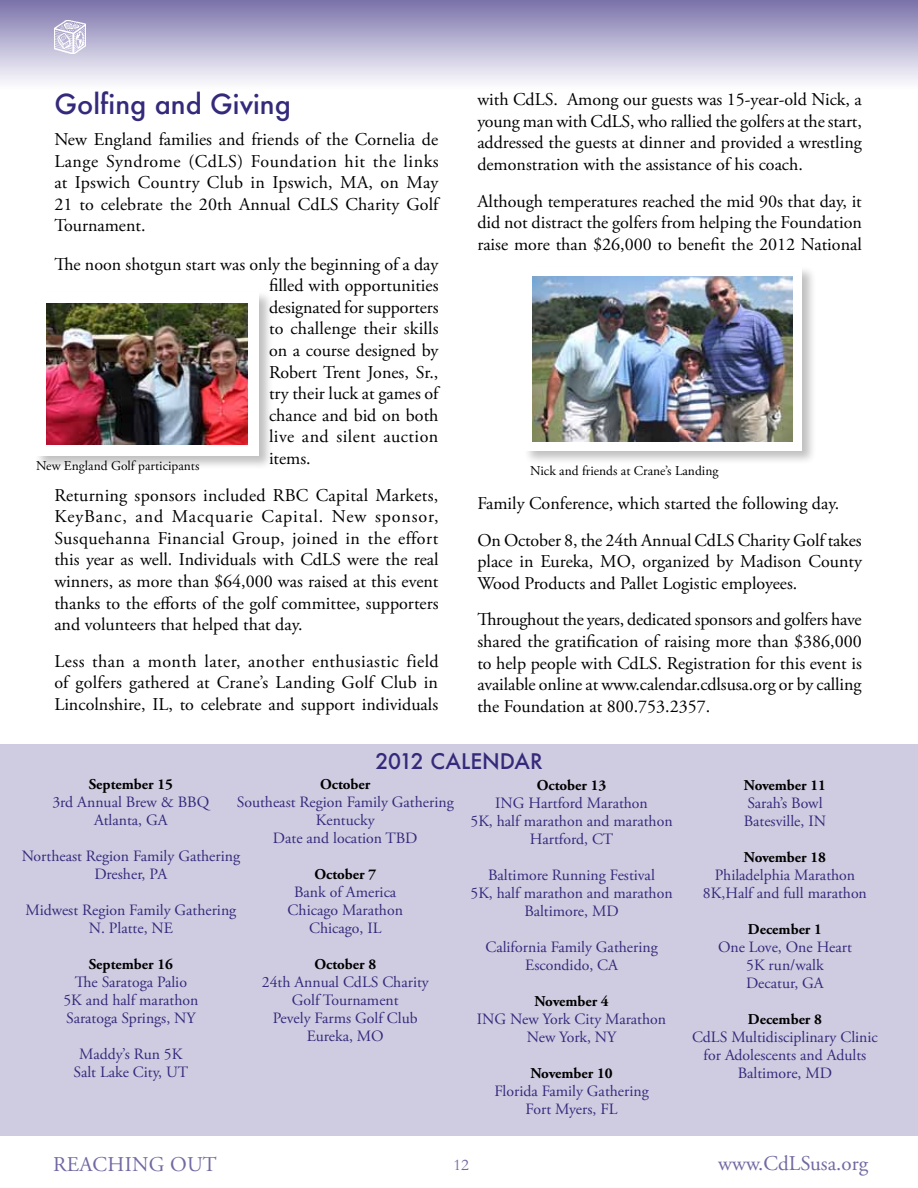
<style>
.page{position:relative;width:918px;height:1188px;background:#fff}
.page>*{position:absolute;margin:0;border:0;box-sizing:border-box;transform-origin:0 0}
.t1{font:500 27px "Futura";color:#342a7b}
.t2{font:21px "Adobe Garamond Pro";color:#7169a2}
.t3{font:500 21px "Futura";letter-spacing:-.04em;color:#342a7b}
.t4{font:18px/21.6px "Adobe Garamond Pro";color:#000;text-align:justify}
.t5{font:16.5px "Garamond";color:#7169a2}
.t6{font:15.75px/18px "Adobe Garamond Pro";color:#342a7b;text-align:center}
.t7{font:700 15px "Adobe Garamond Pro";color:#000}
.t8{font:13.5px "Adobe Garamond Pro";color:#000}
</style>
<div class="page">
<div style="left:0;top:0;width:918px;height:103px;background:linear-gradient(to bottom,#7d75ac,#fff)"></div>
<div style="left:35px;top:290px;width:238px;height:180px;background:#000;opacity:.25"></div>
<div style="left:36px;top:292px;width:223px;height:163px;background:#fff"></div>
<div style="left:523px;top:266px;width:294px;height:199px;background:#000;opacity:.25"></div>
<div style="left:525px;top:267px;width:277px;height:183px;background:#fff"></div>
<div style="left:0;top:745px;width:918px;height:391px;background:#cfcce1"></div>
<img style="left:46px;top:303px;width:201px;height:142px">
<img style="left:533px;top:276px;width:259px;height:165px">
<img style="left:54px;top:20px;width:32px;height:34px">
<h1 class="t1" style="left:54px;top:86px;width:238px">Golfing and Giving</h1>
<p class="t4" style="left:54px;top:129px;width:386px">New England families and friends of the Cornelia de Lange Syndrome (CdLS) Foundation hit the links at Ipswich Country Club in Ipswich, MA, on May 21 to celebrate the 20th Annual CdLS Charity Golf Tournament.</p>
<p class="t4" style="left:269px;top:254px;width:171px;text-indent:-215px">The noon shotgun start was only the beginning of a day filled with opportunities designated for supporters to challenge their skills on a course designed by Robert Trent Jones, Sr., try their luck at games of chance and bid on both live and silent auction items.</p>
<p class="t4" style="left:54px;top:485px;width:386px">Returning sponsors included RBC Capital Markets, KeyBanc, and Macquarie Capital. New sponsor, Susquehanna Financial Group, joined in the effort this year as well. Individuals with CdLS were the real winners, as more than $64,000 was raised at this event thanks to the efforts of the golf committee, supporters and volunteers that helped that day.</p>
<p class="t4" style="left:54px;top:651px;width:386px">Less than a month later, another enthusiastic field of golfers gathered at Crane’s Landing Golf Club in Lincolnshire, IL, to celebrate and support individuals</p>
<p class="t4" style="left:477px;top:89px;width:386px">with CdLS. Among our guests was 15-year-old Nick, a young man with CdLS, who rallied the golfers at the start, addressed the guests at dinner and provided a wrestling demonstration with the assistance of his coach.</p>
<p class="t4" style="left:477px;top:191px;width:386px">Although temperatures reached the mid 90s that day, it did not distract the golfers from helping the Foundation raise more than $26,000 to benefit the 2012 National</p>
<p class="t8" style="left:36px;top:457px;width:165px">New England Golf participants</p>
<p class="t8" style="left:530px;top:462px;width:190px">Nick and friends at Crane’s Landing</p>
<p class="t4" style="left:477px;top:486px;width:386px;line-height:36.6px">Family Conference, which started the following day.<br>On October 8, the 24th Annual CdLS Charity Golf takes</p>
<p class="t4" style="left:477px;top:551px;width:386px">place in Eureka, MO, organized by Madison County<br>Wood Products and Pallet Logistic employees.</p>
<p class="t4" style="left:477px;top:609px;width:386px">Throughout the years, dedicated sponsors and golfers have shared the gratification of raising more than $386,000 to help people with CdLS. Registration for this event is available online at www.calendar.cdlsusa.org or by calling the Foundation at 800.753.2357.</p>
<p class="t3" style="left:375px;top:747px;width:85px">2012 Calendar</p>
<p class="t7" style="left:89px;top:776px;width:86px">September 15</p>
<p class="t6" style="left:52px;top:794px;width:158px">3rd Annual Brew &amp; BBQ<br>Atlanta, GA</p>
<p class="t6" style="left:22px;top:848px;width:220px">Northeast Region Family Gathering<br>Dresher, PA</p>
<p class="t6" style="left:26px;top:902px;width:212px">Midwest Region Family Gathering<br>N. Platte, NE</p>
<p class="t7" style="left:89px;top:956px;width:86px">September 16</p>
<p class="t6" style="left:63px;top:974px;width:137px">The Saratoga Palio<br>5K and half marathon<br>Saratoga Springs, NY</p>
<p class="t6" style="left:73px;top:1046px;width:116px">Maddy’s Run 5K<br>Salt Lake City, UT</p>
<p class="t7" style="left:320px;top:776px;width:52px">October</p>
<p class="t6" style="left:237px;top:794px;width:218px">Southeast Region Family Gathering<br>Kentucky<br>Date and location TBD</p>
<p class="t7" style="left:314px;top:866px;width:63px">October 7</p>
<p class="t6" style="left:288px;top:884px;width:117px">Bank of America<br>Chicago Marathon<br>Chicago, IL</p>
<p class="t7" style="left:314px;top:956px;width:63px">October 8</p>
<p class="t6" style="left:262px;top:974px;width:169px">24th Annual CdLS Charity<br>Golf Tournament<br>Pevely Farms Golf Club<br>Eureka, MO</p>
<p class="t7" style="left:537px;top:776px;width:71px">October 13</p>
<p class="t6" style="left:470px;top:795px;width:204px">ING Hartford Marathon<br>5K, half marathon and marathon<br>Hartford, CT</p>
<p class="t6" style="left:470px;top:867px;width:204px">Baltimore Running Festival<br>5K, half marathon and marathon<br>Baltimore, MD</p>
<p class="t6" style="left:485px;top:939px;width:174px">California Family Gathering<br>Escondido, CA</p>
<p class="t7" style="left:534px;top:992px;width:76px">November 4</p>
<p class="t6" style="left:477px;top:1011px;width:191px">ING New York City Marathon<br>New York, NY</p>
<p class="t7" style="left:531px;top:1064px;width:84px">November 10</p>
<p class="t6" style="left:494px;top:1083px;width:156px">Florida Family Gathering<br>Fort Myers, FL</p>
<p class="t7" style="left:744px;top:776px;width:84px">November 11</p>
<p class="t6" style="left:744px;top:795px;width:84px;text-align:left">Sarah’s Bowl<br>Batesville, IN</p>
<p class="t7" style="left:744px;top:848px;width:84px">November 18</p>
<p class="t6" style="left:703px;top:867px;width:165px">Philadelphia Marathon<br>8K,Half and full marathon</p>
<p class="t7" style="left:748px;top:920px;width:75px">December 1</p>
<p class="t6" style="left:718px;top:939px;width:135px">One Love, One Heart<br>5K run/walk<br>Decatur, GA</p>
<p class="t7" style="left:748px;top:1010px;width:75px">December 8</p>
<p class="t6" style="left:692px;top:1029px;width:187px">CdLS Multidisciplinary Clinic for Adolescents and Adults<br>Baltimore, MD</p>
<p class="t2" style="left:53px;top:1151px;width:165px">Reaching Out</p>
<p class="t5" style="left:453px;top:1155px;width:17px">12</p>
<p class="t2" style="left:718px;top:1151px;width:151px">www.CdLSusa.org</p>
</div>
